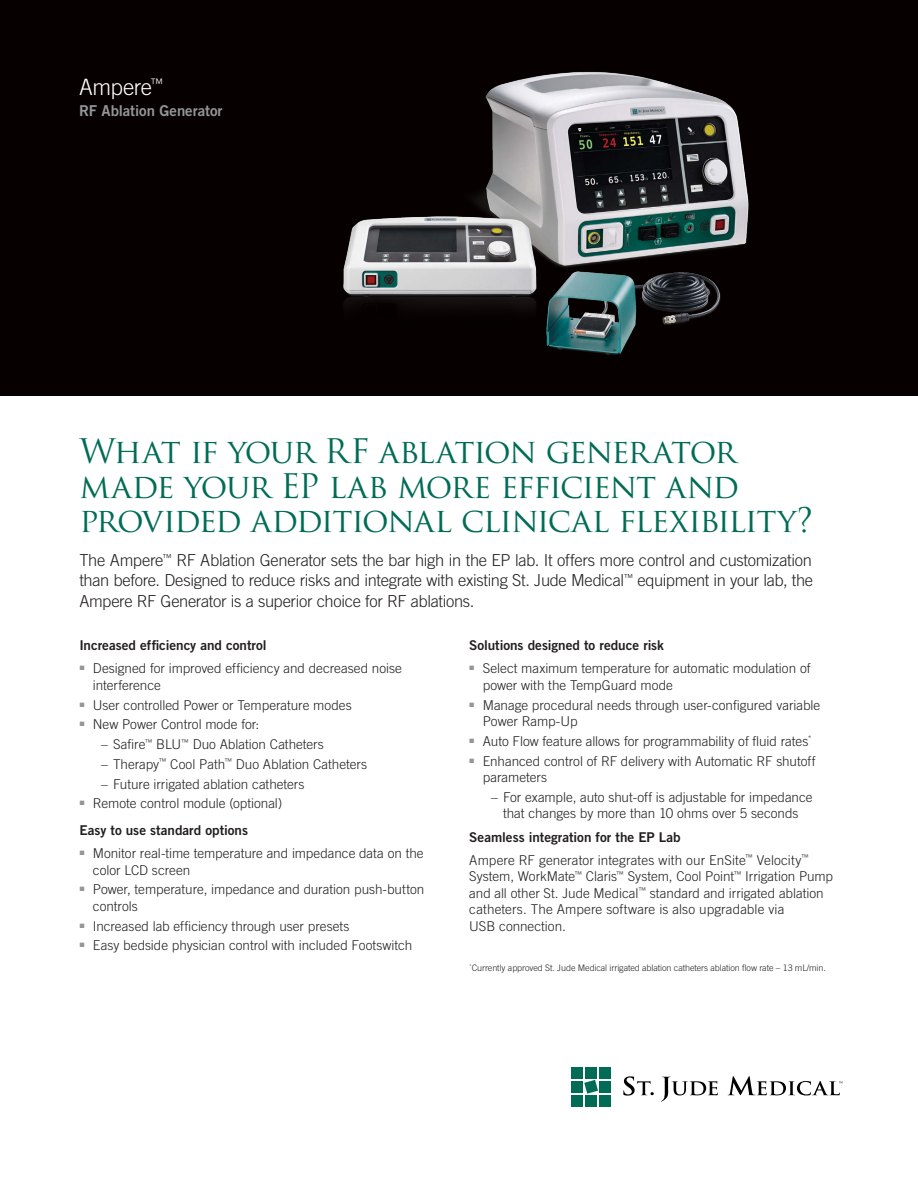
<style>
.page{position:relative;width:918px;height:1188px;background:#fff}
.page>*{position:absolute;margin:0;border:0;box-sizing:border-box;transform-origin:0 0}
.t1{font:33px/34.5px "Trajan Pro";letter-spacing:-.045em;color:#006c56}
.t2{font:300 22.5px "Trade Gothic LT Std";letter-spacing:-.015em;color:#fff}
.t3{font:300 16.5px/20.2px "Trade Gothic LT Std";letter-spacing:-.02em;color:#231f20;text-align:justify}
.t4{font:15px "Trade Gothic LT Std Bd 2";letter-spacing:-.005em;color:#939598}
.t5{font:300 13.5px/16.5px "Trade Gothic LT Std";color:#231f20}
.t6{font:13.5px "Trade Gothic LT Std Bd 2";color:#231f20}
.t7{font:300 9px "Trade Gothic LT Std";letter-spacing:-.01em;color:#231f20}
</style>
<div class="page">
<div style="left:0;top:0;width:918px;height:396px;background:#060000"></div>
<img style="left:343px;top:71px;width:406px;height:284px">
<svg style="left:623px;top:1076px;width:31px;height:20px"></svg>
<svg style="left:661px;top:1077px;width:57px;height:25px"></svg>
<svg style="left:728px;top:1076px;width:114px;height:19px"></svg>
<div style="left:571px;top:1067px;width:12px;height:11px;background:#006c56"></div>
<div style="left:600px;top:1067px;width:11px;height:11px;background:#006c56"></div>
<div style="left:585px;top:1067px;width:12px;height:11px;background:#006c56"></div>
<div style="left:571px;top:1081px;width:12px;height:11px;background:#006c56"></div>
<div style="left:600px;top:1081px;width:11px;height:11px;background:#006c56"></div>
<svg style="left:584px;top:1080px;width:14px;height:14px"></svg>
<div style="left:571px;top:1095px;width:12px;height:12px;background:#006c56"></div>
<div style="left:600px;top:1095px;width:11px;height:12px;background:#006c56"></div>
<div style="left:585px;top:1095px;width:12px;height:12px;background:#006c56"></div>
<h2 class="t2" style="left:79px;top:74px;width:86px">Ampere<sup>™</sup></h2>
<p class="t4" style="left:79px;top:101px;width:145px">RF Ablation Generator</p>
<h1 class="t1" style="left:79px;top:434px;width:735px">What if your RF ablation generator made your EP lab more efficient and provided additional clinical flexibility?</h1>
<p class="t3" style="left:79px;top:550px;width:735px">The Ampere<sup>™</sup> RF Ablation Generator sets the bar high in the EP lab. It offers more control and customization than before. Designed to reduce risks and integrate with existing St. Jude Medical<sup>™</sup> equipment in your lab, the Ampere RF Generator is a superior choice for RF ablations.</p>
<p class="t6" style="left:79px;top:637px;width:189px">Increased efficiency and control</p>
<p class="t5" style="left:93px;top:660px;width:311px">Designed for improved efficiency and decreased noise interference</p>
<p class="t5" style="left:93px;top:695px;width:260px;line-height:19.8px">User controlled Power or Temperature modes<br>New Power Control mode for:</p>
<p class="t5" style="left:101px;top:736px;width:224px">– Safire<sup>™</sup> BLU<sup>™</sup> Duo Ablation Catheters</p>
<p class="t5" style="left:101px;top:756px;width:268px">– Therapy<sup>™</sup> Cool Path<sup>™</sup> Duo Ablation Catheters</p>
<p class="t5" style="left:93px;top:774px;width:213px;line-height:19.8px;text-indent:8px">– Future irrigated ablation catheters<br>Remote control module (optional)</p>
<p class="t6" style="left:79px;top:822px;width:170px">Easy to use standard options</p>
<p class="t5" style="left:93px;top:845px;width:332px">Monitor real-time temperature and impedance data on the color LCD screen</p>
<p class="t5" style="left:93px;top:881px;width:333px">Power, temperature, impedance and duration push-button controls</p>
<p class="t5" style="left:93px;top:916px;width:321px;line-height:19.8px">Increased lab efficiency through user presets<br>Easy bedside physician control with included Footswitch</p>
<p class="t6" style="left:469px;top:637px;width:196px">Solutions designed to reduce risk</p>
<p class="t5" style="left:483px;top:660px;width:329px">Select maximum temperature for automatic modulation of power with the TempGuard mode</p>
<p class="t5" style="left:483px;top:697px;width:339px">Manage procedural needs through user-configured variable<br>Power Ramp-Up</p>
<p class="t5" style="left:483px;top:731px;width:334px;line-height:19.8px">Auto Flow feature allows for programmability of fluid rates<sup>*<br></sup>Enhanced control of RF delivery with Automatic RF shutoff</p>
<p class="t5" style="left:483px;top:769px;width:66px">parameters</p>
<p class="t5" style="left:491px;top:789px;width:323px;text-align:center">– For example, auto shut-off is adjustable for impedance that changes by more than 10 ohms over 5 seconds</p>
<p class="t6" style="left:469px;top:829px;width:213px">Seamless integration for the EP Lab</p>
<p class="t5" style="left:469px;top:852px;width:365px">Ampere RF generator integrates with our EnSite<sup>™</sup> Velocity<sup>™ </sup>System, WorkMate<sup>™</sup> Claris<sup>™</sup> System, Cool Point<sup>™</sup> Irrigation Pump and all other St. Jude Medical<sup>™</sup> standard and irrigated ablation catheters. The Ampere software is also upgradable via<br>USB connection.</p>
<p class="t7" style="left:469px;top:962px;width:358px"><sup>*</sup>Currently approved St. Jude Medical irrigated ablation catheters ablation flow rate – 13 mL/min.</p>
</div>
